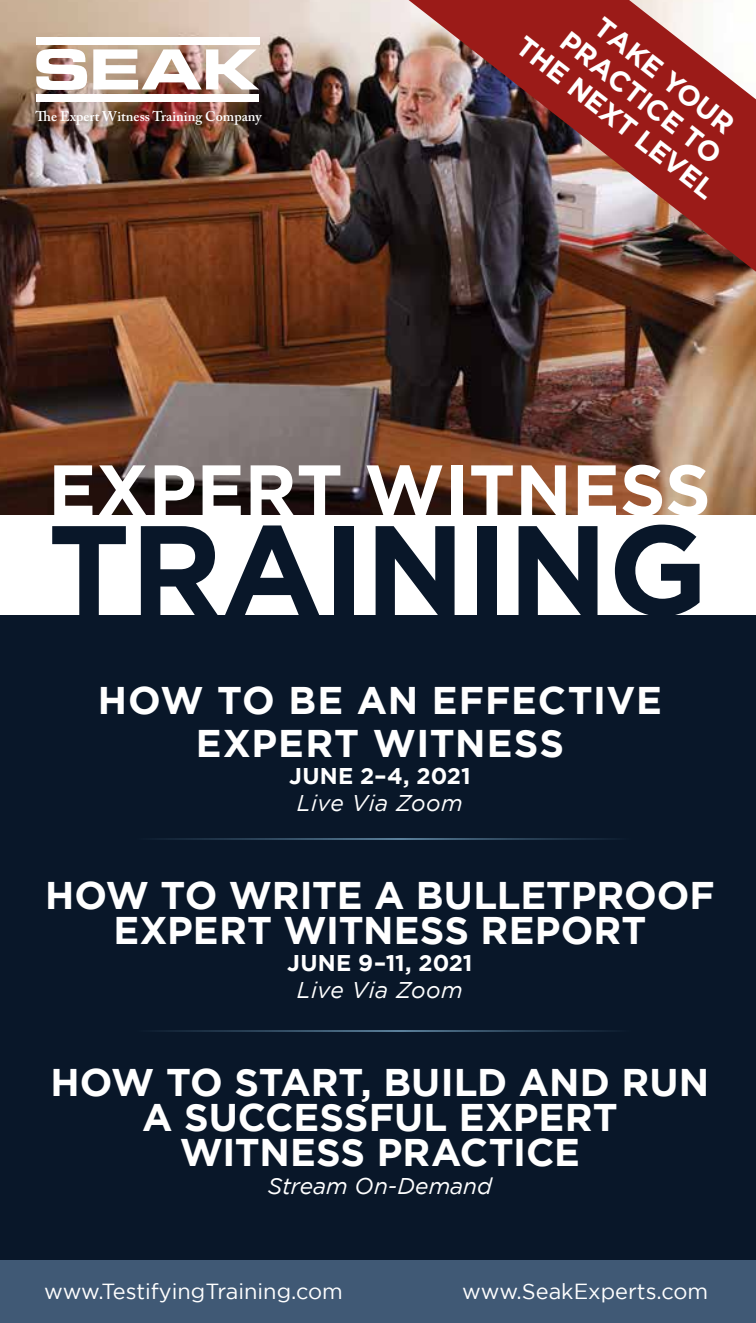
<style>
.page{position:relative;width:756px;height:1323px;background:#fff}
.page>*{position:absolute;margin:0;border:0;box-sizing:border-box;transform-origin:0 0}
.t1{font:700 126.88px "Gotham";color:#091729}
.t2{font:700 71.58px "Gotham";color:#fff}
.t3{font:700 38.5px/35px "Gotham";color:#fff;text-align:center}
.t4{font:700 38.5px/42.9px "Gotham";letter-spacing:.025em;color:#fff;text-align:center}
.t5{font:700 28px "Gotham";color:#fff}
.t6{font:italic 22.75px "Gotham";letter-spacing:.01em;color:#fff}
.t7{font:700 22.75px "Gotham";color:#fff}
.t8{font:21.7px "Gotham";color:#fff}
.t9{font:600 14px "Adobe Caslon Pro";color:#fff}
</style>
<div class="page">
<img style="left:0;top:0;width:756px;height:515px">
<div style="left:0;top:615px;width:756px;height:659px;background:#091729"></div>
<div style="left:0;top:1260px;width:756px;height:63px;background:#405975"></div>
<hr style="left:95px;top:838px;width:569px;height:2px;background:#5c829d">
<hr style="left:95px;top:1030px;width:569px;height:2px;background:#5c829d">
<svg style="left:36px;top:49px;width:51px;height:41px"></svg>
<svg style="left:93px;top:49px;width:166px;height:41px"></svg>
<div style="left:36px;top:37px;width:223px;height:8px;background:#fff"></div>
<div style="left:36px;top:94px;width:223px;height:8px;background:#fff"></div>
<img style="left:409px;top:0;width:347px;height:272px">
<p class="t9" style="left:35px;top:108px;width:228px">The Expert Witness Training Company</p>
<p class="t5" style="left:609px;top:9px;width:170px;rotate:38deg">TAKE YOUR</p>
<p class="t5" style="left:575px;top:22px;width:197px;rotate:38deg">PRACTICE TO</p>
<p class="t5" style="left:531px;top:28px;width:245px;rotate:38deg">THE NEXT LEVEL</p>
<h2 class="t2" style="left:48px;top:443px;width:664px">EXPERT WITNESS</h2>
<h1 class="t1" style="left:48px;top:486px;width:661px">TRAINING</h1>
<p class="t4" style="left:98px;top:679px;width:566px">HOW TO BE AN EFFECTIVE<br>EXPERT WITNESS</p>
<p class="t7" style="left:289px;top:761px;width:183px">JUNE 2–4, 2021</p>
<p class="t6" style="left:297px;top:789px;width:167px">Live Via Zoom</p>
<p class="t3" style="left:45px;top:878px;width:671px">HOW TO WRITE A BULLETPROOF<br>EXPERT WITNESS REPORT</p>
<p class="t7" style="left:287px;top:948px;width:187px">JUNE 9–11, 2021</p>
<p class="t6" style="left:297px;top:976px;width:167px">Live Via Zoom</p>
<p class="t3" style="left:50px;top:1065px;width:660px">HOW TO START, BUILD AND RUN<br>A SUCCESSFUL EXPERT<br>WITNESS PRACTICE</p>
<p class="t6" style="left:268px;top:1171px;width:226px">Stream On-Demand</p>
<p class="t8" style="left:44px;top:1278px;width:300px">www.TestifyingTraining.com</p>
<p class="t8" style="left:462px;top:1278px;width:248px">www.SeakExperts.com</p>
</div>
